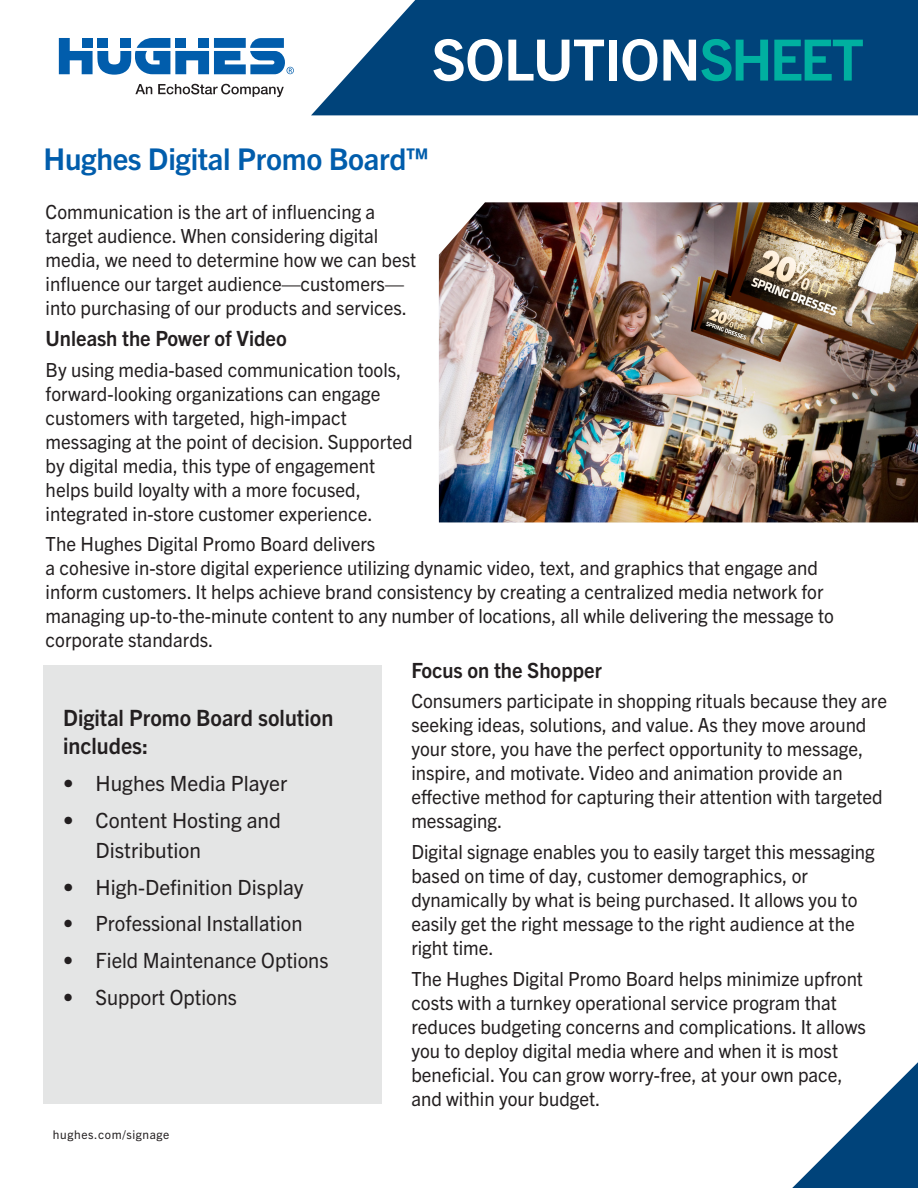
<style>
.page{position:relative;width:918px;height:1188px;background:#fff}
.page>*{position:absolute;margin:0;border:0;box-sizing:border-box;transform-origin:0 0}
.t1{font:700 57px "Trade Gothic Next LT Pro";letter-spacing:-.02em;color:#fff}
.t2{font:700 30px "Trade Gothic Next LT Pro";letter-spacing:-.01em;color:#015dac}
.Body_Text{font:700 22.5px/28.5px "Trade Gothic Next LT Pro";color:#231f20;scale:.96 1}
.t3{font:21px/30px "Trade Gothic Next LT Pro";color:#231f20}
.t4{font:21px "Trade Gothic Next LT Pro";color:#231f20;scale:.96 1}
.Body_Text-2{font:700 21px "Trade Gothic Next LT Pro";color:#231f20;scale:.96 1}
.Body_Text-3{font:19.5px/24px "Trade Gothic Next LT Pro";color:#231f20;scale:.96 1}
.Page_Footer{font:12px "Trade Gothic Next LT Pro";letter-spacing:.05em;color:#231f20}
.s1{color:#00b0a0}
</style>
<div class="page">
<img style="left:439px;top:202px;width:479px;height:320px">
<div style="left:43px;top:665px;width:338px;height:439px;background:#e4e5e5"></div>
<svg style="left:311px;top:0;width:607px;height:115px;background:#155385"></svg>
<svg style="left:59px;top:38px;width:235px;height:37px"></svg>
<svg style="left:135px;top:84px;width:17px;height:10px"></svg>
<svg style="left:158px;top:84px;width:126px;height:13px"></svg>
<svg style="left:792px;top:1062px;width:126px;height:126px"></svg>
<h1 class="t1" style="left:432px;top:20px;width:434px">SOLUTION<span class="s1">SHEET</span></h1>
<p class="t2" style="left:44px;top:138px;width:387px">Hughes Digital Promo Board™</p>
<p class="Body_Text-3" style="left:46px;top:199px;width:388px">Communication is the art of influencing a target audience. When considering digital media, we need to determine how we can best influence our target audience—customers— into purchasing of our products and services.</p>
<p class="Body_Text-2" style="left:46px;top:324px;width:253px">Unleash the Power of Video</p>
<p class="Body_Text-3" style="left:46px;top:356px;width:384px">By using media-based communication tools, forward-looking organizations can engage customers with targeted, high-impact messaging at the point of decision. Supported by digital media, this type of engagement helps build loyalty with a more focused, integrated in-store customer experience.</p>
<p class="Body_Text-3" style="left:46px;top:531px;width:823px">The Hughes Digital Promo Board delivers<br>a cohesive in-store digital experience utilizing dynamic video, text, and graphics that engage and inform customers. It helps achieve brand consistency by creating a centralized media network for managing up-to-the-minute content to any number of locations, all while delivering the message to corporate standards.</p>
<p class="Body_Text" style="left:63px;top:702px;width:283px">Digital Promo Board solution includes:</p>
<p class="t3" style="left:63px;top:767px;width:226px">• Hughes Media Player</p>
<p class="t3" style="left:96px;top:804px;width:187px;text-indent:-32px">• Content Hosting and<br>Distribution</p>
<p class="t3" style="left:63px;top:871px;width:242px">• High-Definition Display</p>
<p class="t4" style="left:63px;top:909px;width:251px">• Professional Installation</p>
<p class="t4" style="left:63px;top:946px;width:278px">• Field Maintenance Options</p>
<p class="t4" style="left:63px;top:983px;width:183px">• Support Options</p>
<p class="Page_Footer" style="left:53px;top:1126px;width:118px">hughes.com/signage</p>
<p class="Body_Text-2" style="left:411px;top:655px;width:200px">Focus on the Shopper</p>
<p class="Body_Text-3" style="left:411px;top:688px;width:497px">Consumers participate in shopping rituals because they are seeking ideas, solutions, and value. As they move around your store, you have the perfect opportunity to message, inspire, and motivate. Video and animation provide an effective method for capturing their attention with targeted messaging.</p>
<p class="Body_Text-3" style="left:411px;top:839px;width:484px">Digital signage enables you to easily target this messaging based on time of day, customer demographics, or dynamically by what is being purchased. It allows you to easily get the right message to the right audience at the right time.</p>
<p class="Body_Text-3" style="left:411px;top:966px;width:475px">The Hughes Digital Promo Board helps minimize upfront costs with a turnkey operational service program that reduces budgeting concerns and complications. It allows you to deploy digital media where and when it is most beneficial. You can grow worry-free, at your own pace, and within your budget.</p>
</div>
